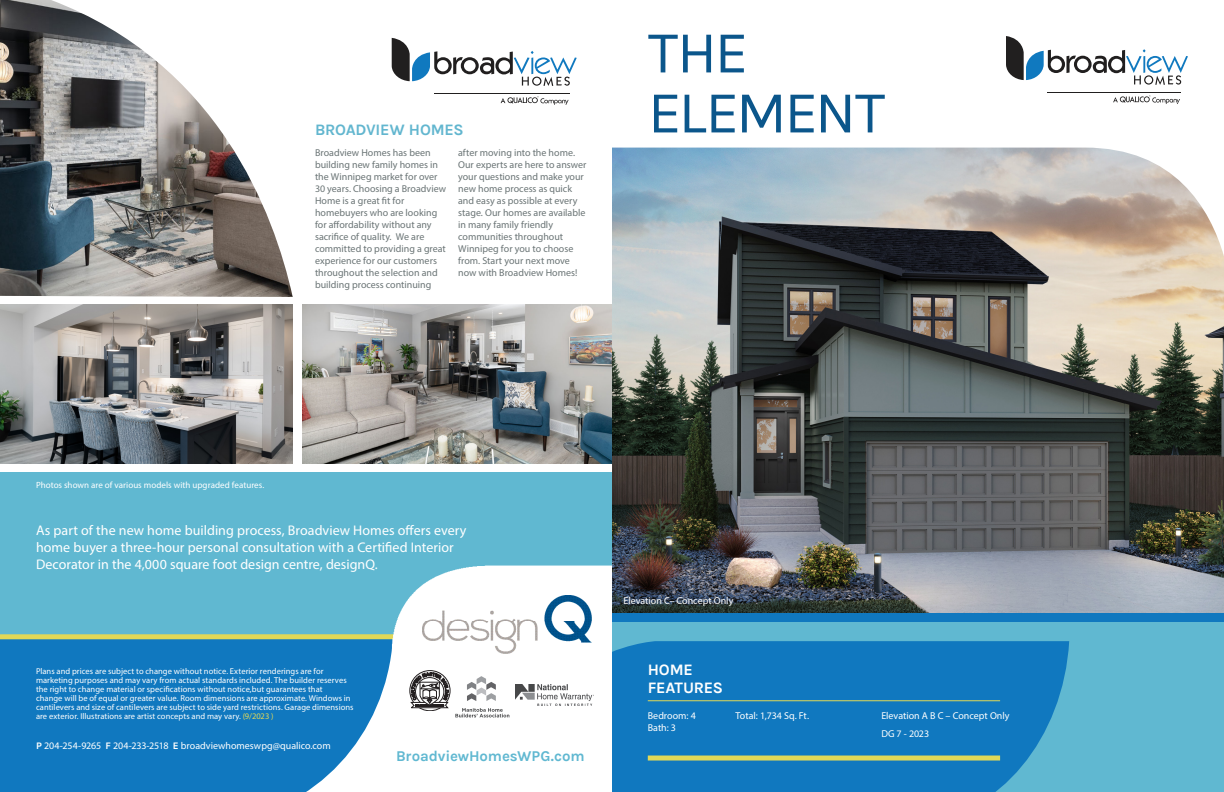
<style>
.page{position:relative;width:1224px;height:792px;background:#fff}
.page>*{position:absolute;margin:0;border:0;box-sizing:border-box;transform-origin:0 0}
.Broadview_Header{font:60px/60px "Karla";letter-spacing:-.04em;color:#0b568b}
.Broadview_Subhead{font:700 16px "Karla";letter-spacing:-.015em;color:#62b6cf}
.Broadview_Subhead-2{font:700 16px/18px "Karla";letter-spacing:-.015em;color:#fff}
.Broadview_Web_Address{font:700 15px "Karla";letter-spacing:-.01em;color:#60b8d1}
.Braodview_Intro_Para{font:14px/17px "Myriad Pro";color:#fff}
.Broadview_Copy{font:10px/12px "Myriad Pro";color:#6a7475}
.Broadview_Copy-2{font:10px "Myriad Pro";color:#fff}
.Broadview_Feature_Copy{font:10px/12px "Myriad Pro";color:#fff}
.Broadview_Fine_Print{font:9px "Myriad Pro";letter-spacing:.005em;color:#fff}
.Broadview_Fine_Print-2{font:8.5px/9px "Myriad Pro";letter-spacing:.005em;color:#fff}
.s1{color:#e1d857}
.s2{font-family:"Karla";font-weight:700}
</style>
<div class="page">
<img style="left:612px;top:148px;width:612px;height:465px">
<div style="left:0;top:472px;width:612px;height:166px;background:#60b8d1"></div>
<div style="left:0;top:639px;width:392px;height:153px;background:#1078bf"></div>
<div style="left:612px;top:618px;width:612px;height:174px;background:#60b8d1"></div>
<svg style="left:612px;top:641px;width:457px;height:151px;background:#157cbf"></svg>
<svg style="left:1006px;top:36px;width:182px;height:49px"></svg>
<svg style="left:1113px;top:95px;width:67px;height:9px"></svg>
<hr style="left:1048px;top:92px;width:133px;height:1px;background:#211f1f">
<hr style="left:648px;top:700px;width:352px;height:1px;background:#e1d857">
<div style="left:648px;top:756px;width:352px;height:5px;background:#e1d857"></div>
<div style="left:612px;top:613px;width:612px;height:9px;background:#1078bf"></div>
<svg style="left:392px;top:38px;width:185px;height:48px"></svg>
<svg style="left:501px;top:96px;width:68px;height:9px"></svg>
<hr style="left:434px;top:93px;width:135px;height:1px;background:#211f1f">
<img style="left:516px;top:685px;width:78px;height:20px">
<svg style="left:410px;top:670px;width:99px;height:47px"></svg>
<img style="left:0;top:305px;width:292px;height:159px">
<img style="left:302px;top:304px;width:310px;height:159px">
<img style="left:0;top:0;width:293px;height:297px">
<div style="left:0;top:634px;width:397px;height:5px;background:#e1d857"></div>
<img style="left:346px;top:565px;width:266px;height:85px">
<img style="left:423px;top:596px;width:168px;height:58px">
<p class="Broadview_Subhead" style="left:315px;top:120px;width:150px">BROADVIEW HOMES</p>
<p class="Broadview_Copy" style="left:315px;top:146px;width:133px">Broadview Homes has been building new family homes in the Winnipeg market for over<br>30 years. Choosing a Broadview<br>Home is a great fit for homebuyers who are looking for affordability without any sacrifice of quality. We are committed to providing a great experience for our customers throughout the selection and building process continuing</p>
<p class="Broadview_Copy" style="left:458px;top:146px;width:130px">after moving into the home.<br>Our experts are here to answer your questions and make your new home process as quick and easy as possible at every stage. Our homes are available in many family friendly communities throughout<br>Winnipeg for you to choose from. Start your next move now with Broadview Homes!</p>
<p class="Broadview_Header" style="left:648px;top:23px;width:239px">THE<br>ELEMENT</p>
<p class="Broadview_Fine_Print" style="left:36px;top:479px;width:230px">Photos shown are of various models with upgraded features.</p>
<p class="Braodview_Intro_Para" style="left:36px;top:521px;width:432px">As part of the new home building process, Broadview Homes offers every home buyer a three-hour personal consultation with a Certified Interior<br>Decorator in the 4,000 square foot design centre, designQ.</p>
<p class="Broadview_Fine_Print-2" style="left:36px;top:666px;width:319px">Plans and prices are subject to change without notice. Exterior renderings are for marketing purposes and may vary from actual standards included. The builder reserves the right to change material or specifications without notice,but guarantees that<br>change will be of equal or greater value. Room dimensions are approximate. Windows in cantilevers and size of cantilevers are subject to side yard restrictions. Garage dimensions are exterior. Illustrations are artist concepts and may vary. <span class="s1">(9/2023 )</span></p>
<p class="Broadview_Copy-2" style="left:36px;top:740px;width:296px"><span class="s2">P</span> 204-254-9265 <span class="s2">F</span> 204-233-2518 <span class="s2">E</span> broadviewhomeswpg@qualico.com</p>
<p class="Broadview_Web_Address" style="left:396px;top:747px;width:190px">BroadviewHomesWPG.com</p>
<p class="Broadview_Copy-2" style="left:624px;top:594px;width:111px">Elevation C– Concept Only</p>
<p class="Broadview_Subhead-2" style="left:648px;top:661px;width:77px">HOME<br>FEATURES</p>
<p class="Broadview_Feature_Copy" style="left:648px;top:709px;width:50px">Bedroom: 4<br>Bath: 3</p>
<p class="Broadview_Copy-2" style="left:736px;top:709px;width:75px">Total: 1,734 Sq. Ft.</p>
<p class="Broadview_Copy-2" style="left:881px;top:709px;width:130px">Elevation A B C – Concept Only</p>
<p class="Broadview_Copy-2" style="left:881px;top:727px;width:49px">DG 7 - 2023</p>
</div>
